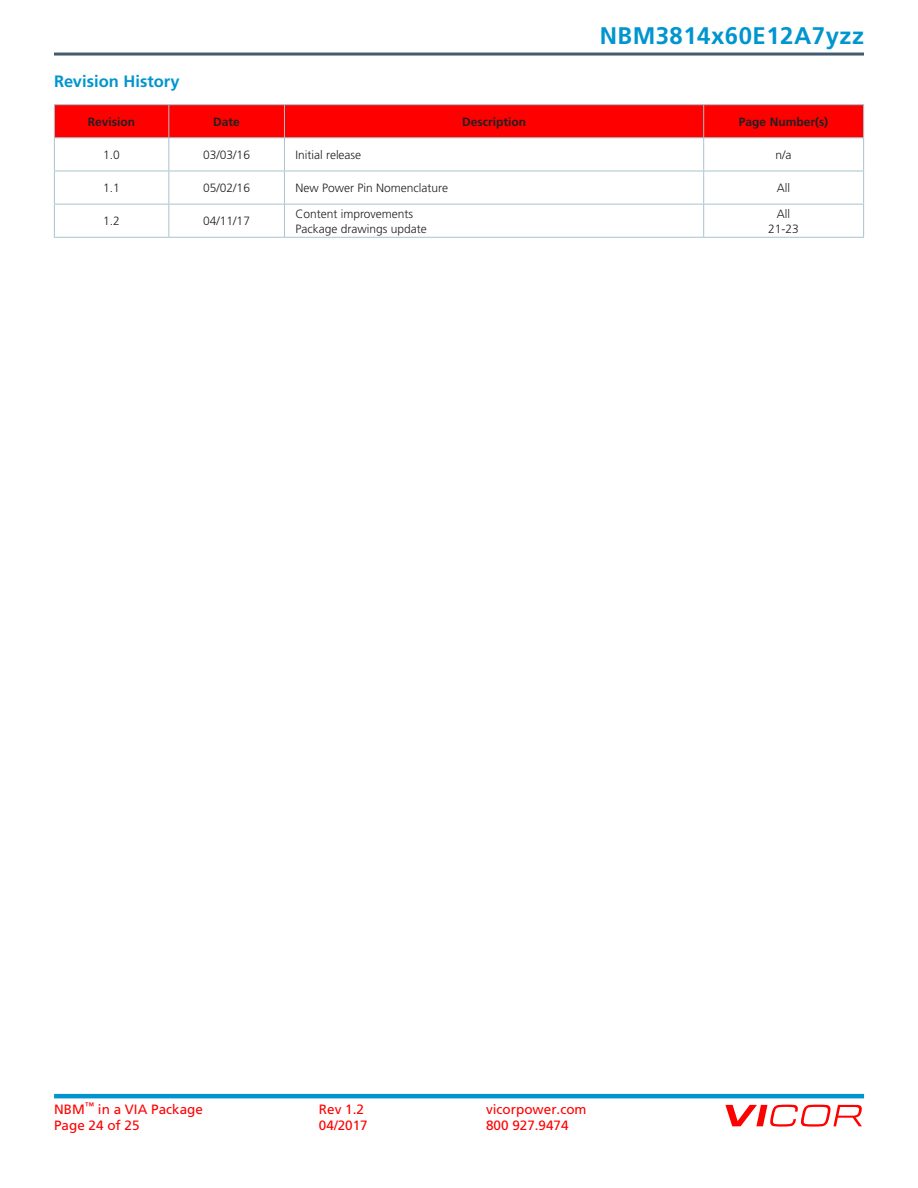
<style>
.page{position:relative;width:918px;height:1188px;background:#fff}
.page>*{position:absolute;margin:0;border:0;box-sizing:border-box;transform-origin:0 0}
.t1{font:700 24px "Frutiger";letter-spacing:.02em;color:#0095ce}
.t2{font:700 16.5px "Frutiger";color:#0095ce}
.t3{font:13.5px "Frutiger";color:#f00}
.t4{font:300 12px/14.4px "Frutiger";color:#231f20}
.t5{font:700 12px "Frutiger";color:#231f20}
</style>
<div class="page">
<hr style="left:54px;top:1094px;width:810px;height:4px;background:#0095ce">
<svg style="left:725px;top:1105px;width:137px;height:22px"></svg>
<hr style="left:54px;top:53px;width:810px;height:3px;background:#435b6d">
<div style="left:55px;top:105px;width:808px;height:32px;background:#f00"></div>
<svg style="left:55px;top:138px;width:808px;height:99px"></svg>
<hr style="left:54px;top:104px;width:115px;height:1px;background:#a8c4cc">
<hr style="left:54px;top:105px;width:1px;height:32px;background:#a8c4cc">
<hr style="left:169px;top:104px;width:115px;height:1px;background:#a8c4cc">
<hr style="left:168px;top:105px;width:1px;height:32px;background:#a8c4cc">
<hr style="left:284px;top:104px;width:420px;height:1px;background:#a8c4cc">
<hr style="left:284px;top:105px;width:1px;height:32px;background:#a8c4cc">
<hr style="left:704px;top:104px;width:160px;height:1px;background:#a8c4cc">
<hr style="left:703px;top:105px;width:1px;height:32px;background:#a8c4cc">
<hr style="left:863px;top:105px;width:1px;height:32px;background:#a8c4cc">
<hr style="left:54px;top:137px;width:115px;height:1px;background:#a8c4cc">
<hr style="left:54px;top:138px;width:1px;height:33px;background:#a8c4cc">
<hr style="left:169px;top:137px;width:115px;height:1px;background:#a8c4cc">
<hr style="left:168px;top:138px;width:1px;height:33px;background:#a8c4cc">
<hr style="left:284px;top:137px;width:420px;height:1px;background:#a8c4cc">
<hr style="left:284px;top:138px;width:1px;height:33px;background:#a8c4cc">
<hr style="left:704px;top:137px;width:160px;height:1px;background:#a8c4cc">
<hr style="left:703px;top:138px;width:1px;height:33px;background:#a8c4cc">
<hr style="left:863px;top:138px;width:1px;height:33px;background:#a8c4cc">
<hr style="left:54px;top:171px;width:115px;height:1px;background:#a8c4cc">
<hr style="left:54px;top:171px;width:1px;height:33px;background:#a8c4cc">
<hr style="left:169px;top:171px;width:115px;height:1px;background:#a8c4cc">
<hr style="left:168px;top:171px;width:1px;height:33px;background:#a8c4cc">
<hr style="left:284px;top:171px;width:420px;height:1px;background:#a8c4cc">
<hr style="left:284px;top:171px;width:1px;height:33px;background:#a8c4cc">
<hr style="left:704px;top:171px;width:160px;height:1px;background:#a8c4cc">
<hr style="left:703px;top:171px;width:1px;height:33px;background:#a8c4cc">
<hr style="left:863px;top:171px;width:1px;height:33px;background:#a8c4cc">
<hr style="left:54px;top:204px;width:115px;height:1px;background:#a8c4cc">
<hr style="left:54px;top:205px;width:1px;height:32px;background:#a8c4cc">
<hr style="left:169px;top:204px;width:115px;height:1px;background:#a8c4cc">
<hr style="left:168px;top:205px;width:1px;height:32px;background:#a8c4cc">
<hr style="left:284px;top:204px;width:420px;height:1px;background:#a8c4cc">
<hr style="left:284px;top:205px;width:1px;height:32px;background:#a8c4cc">
<hr style="left:704px;top:204px;width:160px;height:1px;background:#a8c4cc">
<hr style="left:703px;top:205px;width:1px;height:32px;background:#a8c4cc">
<hr style="left:863px;top:205px;width:1px;height:32px;background:#a8c4cc">
<hr style="left:54px;top:237px;width:115px;height:1px;background:#a8c4cc">
<hr style="left:169px;top:237px;width:115px;height:1px;background:#a8c4cc">
<hr style="left:284px;top:237px;width:420px;height:1px;background:#a8c4cc">
<hr style="left:704px;top:237px;width:160px;height:1px;background:#a8c4cc">
<h1 class="t1" style="left:600px;top:26px;width:266px">NBM3814x60E12A7yzz</h1>
<h2 class="t2" style="left:54px;top:75px;width:127px">Revision History</h2>
<p class="t5" style="left:88px;top:117px;width:49px">Revision</p>
<p class="t5" style="left:213px;top:117px;width:28px">Date</p>
<p class="t5" style="left:462px;top:117px;width:65px">Description</p>
<p class="t5" style="left:739px;top:117px;width:91px">Page Number(s)</p>
<p class="t4" style="left:103px;top:149px;width:18px">1.0</p>
<p class="t4" style="left:203px;top:149px;width:48px">03/03/16</p>
<p class="t4" style="left:295px;top:149px;width:67px">Initial release</p>
<p class="t4" style="left:776px;top:149px;width:18px">n/a</p>
<p class="t4" style="left:103px;top:182px;width:18px">1.1</p>
<p class="t4" style="left:203px;top:182px;width:48px">05/02/16</p>
<p class="t4" style="left:295px;top:182px;width:154px">New Power Pin Nomenclature</p>
<p class="t4" style="left:777px;top:182px;width:15px">All</p>
<p class="t4" style="left:103px;top:215px;width:18px">1.2</p>
<p class="t4" style="left:203px;top:215px;width:48px">04/11/17</p>
<p class="t4" style="left:295px;top:208px;width:133px">Content improvements<br>Package drawings update</p>
<p class="t4" style="left:768px;top:208px;width:32px;text-align:center">All<br>21-23</p>
<p class="t3" style="left:54px;top:1103px;width:150px">NBM<sup>™</sup> in a VIA Package</p>
<p class="t3" style="left:319px;top:1103px;width:47px">Rev 1.2</p>
<p class="t3" style="left:486px;top:1103px;width:102px">vicorpower.com</p>
<p class="t3" style="left:54px;top:1120px;width:87px">Page 24 of 25</p>
<p class="t3" style="left:319px;top:1120px;width:50px">04/2017</p>
<p class="t3" style="left:486px;top:1120px;width:84px">800 927.9474</p>
</div>
